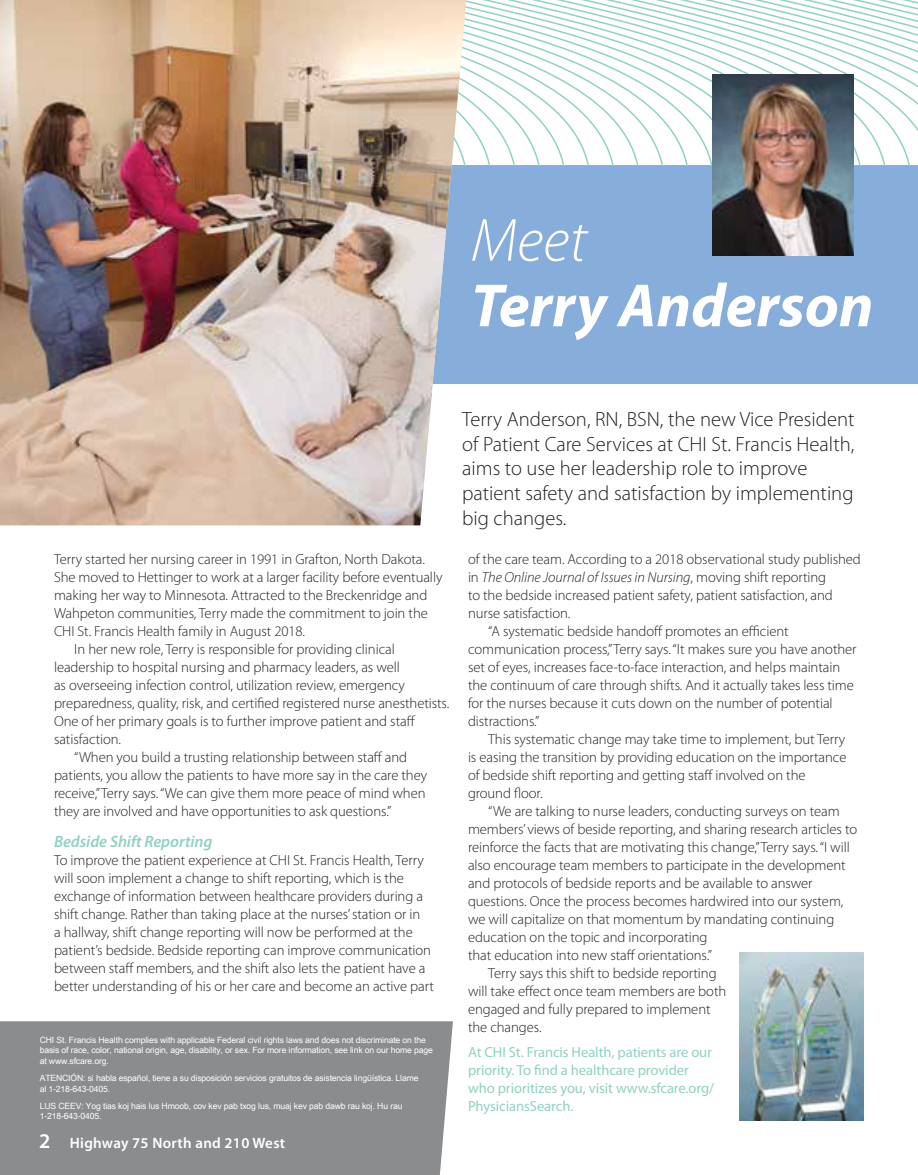
<style>
.page{position:relative;width:918px;height:1175px;background:#fff}
.page>*{position:absolute;margin:0;border:0;box-sizing:border-box;transform-origin:0 0}
.t1{font:italic 700 61.5px "Myriad Pro";color:#fff}
.t2{font:italic 300 61.5px "Myriad Pro";color:#fff}
.t3{font:300 20.7px/24.8px "Myriad Pro";color:#231f20}
.t4{font:italic 600 16.5px "Myriad Pro";letter-spacing:-.005em;color:#90d2c3}
.t5{font:600 15px "Myriad Pro";letter-spacing:.02em;color:#fff}
.t6{font:300 14.7px/18px "Myriad Pro";letter-spacing:-.005em;color:#231f20}
.t7{font:14.7px/18px "Myriad Pro";letter-spacing:-.005em;color:#90d2c3}
.t8{font:italic 300 14.7px "Myriad Pro";letter-spacing:-.005em;color:#231f20}
.t9{font:8.7px/10.5px "Arial Unicode MS";letter-spacing:-.015em;color:#fff}
.s1{font-size:21px}
.s2{font-style:normal}
</style>
<div class="page">
<div style="left:415px;top:166px;width:503px;height:218px;background:#87addb"></div>
<svg style="left:467px;top:0;width:451px;height:166px"></svg>
<div style="left:0;top:1021px;width:453px;height:153px;background:#8a8c8e"></div>
<img style="left:0;top:0;width:466px;height:525px">
<img style="left:713px;top:75px;width:141px;height:180px">
<img style="left:740px;top:952px;width:124px;height:168px">
<h1 class="t2" style="left:471px;top:203px;width:118px">Meet</h1>
<h1 class="t1" style="left:471px;top:265px;width:404px">Terry Anderson</h1>
<p class="t6" style="left:54px;top:549px;width:372px">Terry started her nursing career in 1991 in Grafton, North Dakota.</p>
<p class="t6" style="left:54px;top:567px;width:390px">She moved to Hettinger to work at a larger facility before eventually</p>
<p class="t6" style="left:54px;top:585px;width:375px">making her way to Minnesota. Attracted to the Breckenridge and</p>
<p class="t6" style="left:54px;top:603px;width:375px">Wahpeton communities, Terry made the commitment to join the</p>
<p class="t6" style="left:54px;top:621px;width:253px">CHI St. Francis Health family in August 2018.</p>
<p class="t6" style="left:74px;top:639px;width:322px">In her new role, Terry is responsible for providing clinical</p>
<p class="t6" style="left:54px;top:657px;width:347px">leadership to hospital nursing and pharmacy leaders, as well</p>
<p class="t6" style="left:54px;top:675px;width:352px">as overseeing infection control, utilization review, emergency</p>
<p class="t6" style="left:54px;top:693px;width:397px">preparedness, quality, risk, and certified registered nurse anesthetists.</p>
<p class="t6" style="left:54px;top:711px;width:363px">One of her primary goals is to further improve patient and staff</p>
<p class="t6" style="left:54px;top:729px;width:69px">satisfaction.</p>
<p class="t6" style="left:74px;top:747px;width:335px">“When you build a trusting relationship between staff and</p>
<p class="t6" style="left:54px;top:765px;width:375px">patients, you allow the patients to have more say in the care they</p>
<p class="t6" style="left:54px;top:783px;width:373px">receive,” Terry says. “We can give them more peace of mind when</p>
<p class="t6" style="left:54px;top:801px;width:339px">they are involved and have opportunities to ask questions.”</p>
<p class="t4" style="left:54px;top:831px;width:160px">Bedside Shift Reporting</p>
<p class="t6" style="left:54px;top:851px;width:381px">To improve the patient experience at CHI St. Francis Health, Terry will soon implement a change to shift reporting, which is the exchange of information between healthcare providers during a shift change. Rather than taking place at the nurses’ station or in<br>a hallway, shift change reporting will now be performed at the patient’s bedside. Bedside reporting can improve communication between staff members, and the shift also lets the patient have a better understanding of his or her care and become an active part</p>
<p class="t9" style="left:40px;top:1034px;width:395px">CHI St. Francis Health complies with applicable Federal civil rights laws and does not discriminate on the basis of race, color, national origin, age, disability, or sex. For more information, see link on our home page at www.sfcare.org.</p>
<p class="t9" style="left:40px;top:1072px;width:380px">ATENCIÓN: si habla español, tiene a su disposición servicios gratuitos de asistencia lingüística. Llame al 1-218-643-0405.</p>
<p class="t9" style="left:40px;top:1100px;width:364px">LUS CEEV: Yog tias koj hais lus Hmoob, cov kev pab txog lus, muaj kev pab dawb rau koj. Hu rau<br>1-218‑643-0405.</p>
<p class="t5" style="left:39px;top:1133px;width:248px"><span class="s1">2</span> Highway 75 North and 210 West</p>
<h2 class="t3" style="left:462px;top:406px;width:394px">Terry Anderson, RN, BSN, the new Vice President of Patient Care Services at CHI St. Francis Health, aims to use her leadership role to improve patient safety and satisfaction by implementing big changes.</h2>
<p class="t6" style="left:468px;top:549px;width:394px">of the care team. According to a 2018 observational study published</p>
<p class="t8" style="left:468px;top:568px;width:360px"><span class="s2">in</span> The Online Journal of Issues in Nursing<span class="s2">, moving shift reporting</span></p>
<p class="t6" style="left:468px;top:585px;width:366px">to the bedside increased patient safety, patient satisfaction, and</p>
<p class="t6" style="left:468px;top:603px;width:104px">nurse satisfaction.</p>
<p class="t6" style="left:488px;top:621px;width:302px">“A systematic bedside handoff promotes an efficient</p>
<p class="t6" style="left:468px;top:639px;width:390px">communication process,” Terry says. “It makes sure you have another</p>
<p class="t6" style="left:468px;top:657px;width:374px">set of eyes, increases face-to-face interaction, and helps maintain</p>
<p class="t6" style="left:468px;top:675px;width:387px">the continuum of care through shifts. And it actually takes less time</p>
<p class="t6" style="left:468px;top:693px;width:366px">for the nurses because it cuts down on the number of potential</p>
<p class="t6" style="left:468px;top:711px;width:73px">distractions.”</p>
<p class="t6" style="left:488px;top:729px;width:359px">This systematic change may take time to implement, but Terry</p>
<p class="t6" style="left:468px;top:747px;width:380px">is easing the transition by providing education on the importance</p>
<p class="t6" style="left:468px;top:765px;width:339px">of bedside shift reporting and getting staff involved on the</p>
<p class="t6" style="left:468px;top:783px;width:76px">ground floor.</p>
<p class="t6" style="left:488px;top:801px;width:353px">“We are talking to nurse leaders, conducting surveys on team</p>
<p class="t6" style="left:468px;top:819px;width:391px">members’ views of beside reporting, and sharing research articles to</p>
<p class="t6" style="left:468px;top:837px;width:383px">reinforce the facts that are motivating this change,” Terry says. “I will</p>
<p class="t6" style="left:468px;top:855px;width:379px">also encourage team members to participate in the development</p>
<p class="t6" style="left:468px;top:873px;width:346px">and protocols of bedside reports and be available to answer</p>
<p class="t6" style="left:468px;top:891px;width:377px">questions. Once the process becomes hardwired into our system,</p>
<p class="t6" style="left:468px;top:909px;width:368px">we will capitalize on that momentum by mandating continuing</p>
<p class="t6" style="left:468px;top:927px;width:241px">education on the topic and incorporating</p>
<p class="t6" style="left:468px;top:945px;width:246px">that education into new staff orientations.”</p>
<p class="t6" style="left:488px;top:963px;width:230px">Terry says this shift to bedside reporting</p>
<p class="t6" style="left:468px;top:981px;width:260px">will take effect once team members are both</p>
<p class="t6" style="left:468px;top:999px;width:244px">engaged and fully prepared to implement</p>
<p class="t6" style="left:468px;top:1017px;width:75px">the changes.</p>
<p class="t7" style="left:468px;top:1043px;width:248px">At CHI St. Francis Health, patients are our priority. To find a healthcare provider who prioritizes you, visit www.sfcare.org/ PhysiciansSearch.</p>
</div>
